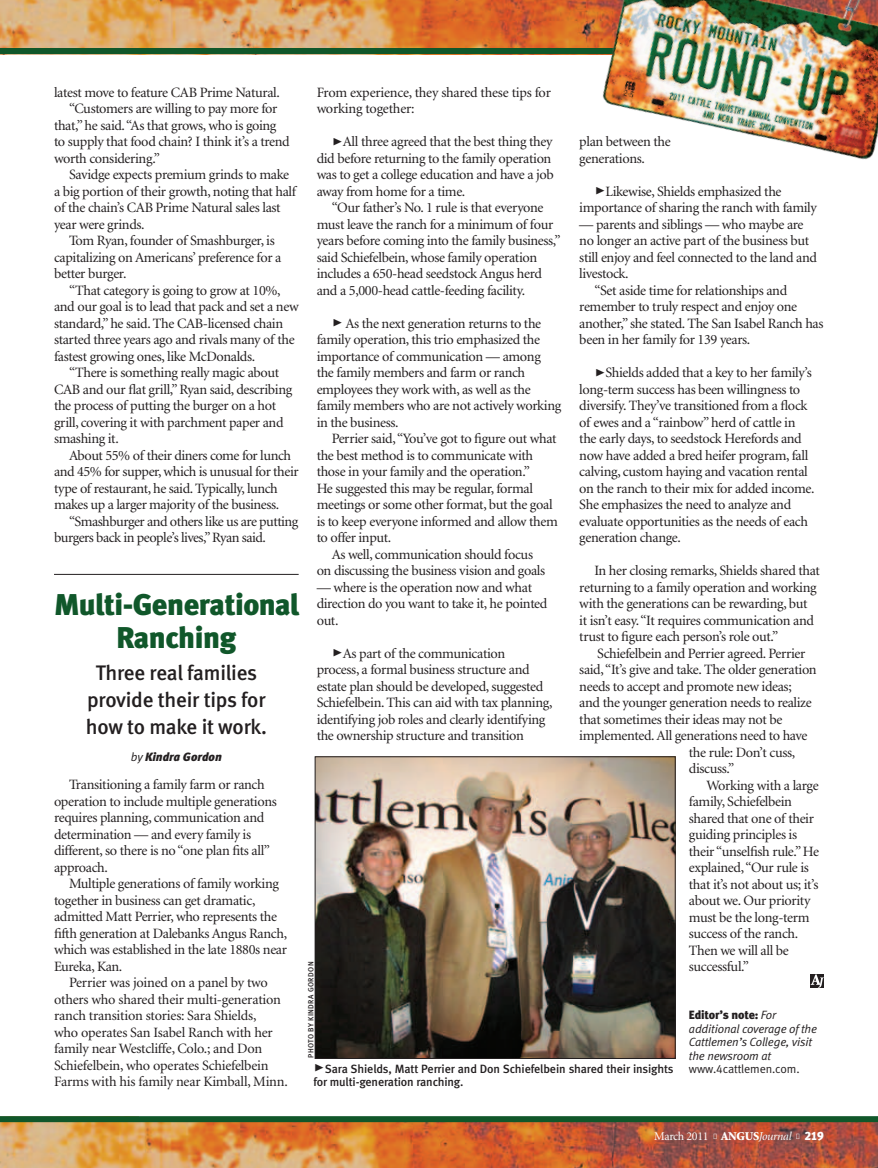
<style>
.page{position:relative;width:878px;height:1168px;background:#fff}
.page>*{position:absolute;margin:0;border:0;box-sizing:border-box;transform-origin:0 0}
.headline{font:30px/33px "Meta Black LF";letter-spacing:-.015em;color:#10572a;text-align:center}
.deck{font:21px/27px "Meta Medium LF";letter-spacing:-.01em;color:#231f20;text-align:center}
.body_text{font:14.25px/16.5px "Minion";letter-spacing:-.025em;color:#231f20}
.editor_s_note{font:italic 12px/13.5px "Meta Normal LF";letter-spacing:-.01em;color:#231f20}
.t1{font:12px/13.5px "Meta Medium LF";letter-spacing:-.01em;color:#231f20}
.t2{font:12px "Minion";letter-spacing:-.025em;color:#fff}
.byline{font:italic 12px "Meta Black LF";color:#231f20}
.photo_credit{font:7.5px "Meta Medium LF";letter-spacing:.05em;color:#231f20}
.s1{font-family:"Meta Normal LF"}
.s2{font-family:"Meta Black Caps Expert";font-size:21px}
.s3{font-family:"Meta Black LF";font-style:normal}
.s4{font-style:normal}
.s5{font-weight:900}
.s6{font-style:italic}
.s7{font-family:"Meta Black LF"}
</style>
<div class="page">
<hr style="left:54px;top:574px;width:244px;height:1px;background:#231f20">
<svg style="left:810px;top:974px;width:14px;height:14px"></svg>
<img style="left:0;top:1122px;width:878px;height:46px">
<img style="left:0;top:0;width:548px;height:48px">
<div style="left:0;top:48px;width:878px;height:6px;background:#10572a"></div>
<div style="left:0;top:1116px;width:878px;height:6px;background:#10572a"></div>
<img style="left:548px;top:0;width:330px;height:160px">
<img style="left:317px;top:758px;width:356px;height:298px">
<div style="left:315px;top:756px;width:360px;height:302px;border:1px solid #231f20"></div>
<p class="body_text" style="left:54px;top:84px;width:227px">latest move to feature CAB Prime Natural.</p>
<p class="body_text" style="left:54px;top:101px;width:237px;text-indent:15px">“Customers are willing to pay more for that,” he said. “As that grows, who is going to supply that food chain? I think it’s a trend worth considering.”</p>
<p class="body_text" style="left:54px;top:167px;width:243px;text-indent:15px">Savidge expects premium grinds to make a big portion of their growth, noting that half of the chain’s CAB Prime Natural sales last year were grinds.</p>
<p class="body_text" style="left:54px;top:233px;width:229px;text-indent:15px">Tom Ryan, founder of Smashburger, is capitalizing on Americans’ preference for a better burger.</p>
<p class="body_text" style="left:54px;top:282px;width:246px;text-indent:15px">“That category is going to grow at 10%, and our goal is to lead that pack and set a new standard,” he said. The CAB-licensed chain started three years ago and rivals many of the fastest growing ones, like McDonalds.</p>
<p class="body_text" style="left:54px;top:365px;width:240px;text-indent:15px">“There is something really magic about CAB and our flat grill,” Ryan said, describing the process of putting the burger on a hot grill, covering it with parchment paper and smashing it.</p>
<p class="body_text" style="left:54px;top:447px;width:246px;text-indent:15px">About 55% of their diners come for lunch and 45% for supper, which is unusual for their type of restaurant, he said. Typically, lunch makes up a larger majority of the business.</p>
<p class="body_text" style="left:54px;top:513px;width:246px;text-indent:15px">“Smashburger and others like us are putting burgers back in people’s lives,” Ryan said.</p>
<p class="headline" style="left:54px;top:588px;width:246px">Multi-Generational<br>Ranching</p>
<p class="deck" style="left:86px;top:659px;width:183px">Three real families provide their tips for how to make it work.</p>
<p class="byline" style="left:131px;top:749px;width:92px"><span class="s1">by</span> Kindra Gordon</p>
<p class="body_text" style="left:54px;top:777px;width:224px;text-indent:15px">Transitioning a family farm or ranch operation to include multiple generations requires planning, communication and determination — and every family is different, so there is no “one plan fits all” approach.</p>
<p class="body_text" style="left:54px;top:876px;width:234px;text-indent:15px">Multiple generations of family working together in business can get dramatic, admitted Matt Perrier, who represents the fifth generation at Dalebanks Angus Ranch, which was established in the late 1880s near Eureka, Kan.</p>
<p class="body_text" style="left:54px;top:975px;width:235px;text-indent:15px">Perrier was joined on a panel by two others who shared their multi-generation ranch transition stories: Sara Shields,<br>who operates San Isabel Ranch with her family near Westcliffe, Colo.; and Don Schiefelbein, who operates Schiefelbein Farms with his family near Kimball, Minn.</p>
<p class="body_text" style="left:316px;top:84px;width:236px">From experience, they shared these tips for working together:</p>
<p class="body_text" style="left:316px;top:134px;width:238px;text-indent:15px"><span class="s2">@</span>All three agreed that the best thing they did before returning to the family operation was to get a college education and have a job away from home for a time.</p>
<p class="body_text" style="left:316px;top:200px;width:245px;text-indent:15px">“Our father’s No. 1 rule is that everyone must leave the ranch for a minimum of four years before coming into the family business,” said Schiefelbein, whose family operation includes a 650-head seedstock Angus herd and a 5,000-head cattle-feeding facility.</p>
<p class="body_text" style="left:316px;top:315px;width:246px;text-indent:15px"><span class="s2">@</span> As the next generation returns to the family operation, this trio emphasized the importance of communication — among the family members and farm or ranch employees they work with, as well as the family members who are not actively working in the business.</p>
<p class="body_text" style="left:316px;top:431px;width:242px;text-indent:15px">Perrier said, “You’ve got to figure out what the best method is to communicate with those in your family and the operation.”<br>He suggested this may be regular, formal meetings or some other format, but the goal is to keep everyone informed and allow them to offer input.</p>
<p class="body_text" style="left:316px;top:546px;width:230px;text-align:center">As well, communication should focus<br>on discussing the business vision and goals</p>
<p class="body_text" style="left:316px;top:579px;width:232px">— where is the operation now and what direction do you want to take it, he pointed out.</p>
<p class="body_text" style="left:316px;top:645px;width:237px;text-indent:15px"><span class="s2">@</span>As part of the communication<br>process, a formal business structure and estate plan should be developed, suggested Schiefelbein. This can aid with tax planning, identifying job roles and clearly identifying the ownership structure and transition</p>
<p class="body_text" style="left:579px;top:134px;width:93px">plan between the generations.</p>
<p class="body_text" style="left:579px;top:183px;width:239px;text-indent:15px"><span class="s2">@</span>Likewise, Shields emphasized the importance of sharing the ranch with family</p>
<p class="body_text" style="left:579px;top:216px;width:239px">— parents and siblings — who maybe are no longer an active part of the business but still enjoy and feel connected to the land and livestock.</p>
<p class="body_text" style="left:579px;top:282px;width:246px;text-indent:15px">“Set aside time for relationships and remember to truly respect and enjoy one another,” she stated. The San Isabel Ranch has been in her family for 139 years.</p>
<p class="body_text" style="left:579px;top:365px;width:237px;text-indent:15px"><span class="s2">@</span>Shields added that a key to her family’s long-term success has been willingness to diversify. They’ve transitioned from a flock of ewes and a “rainbow” herd of cattle in the early days, to seedstock Herefords and now have added a bred heifer program, fall calving, custom haying and vacation rental on the ranch to their mix for added income.<br>She emphasizes the need to analyze and evaluate opportunities as the needs of each generation change.</p>
<p class="body_text" style="left:579px;top:563px;width:242px;text-indent:15px">In her closing remarks, Shields shared that returning to a family operation and working with the generations can be rewarding, but<br>it isn’t easy. “It requires communication and trust to figure each person’s role out.”</p>
<p class="body_text" style="left:597px;top:645px;width:209px">Schiefelbein and Perrier agreed. Perrier</p>
<p class="body_text" style="left:579px;top:662px;width:239px">said, “It’s give and take. The older generation</p>
<p class="body_text" style="left:579px;top:678px;width:214px">needs to accept and promote new ideas;</p>
<p class="body_text" style="left:579px;top:695px;width:234px">and the younger generation needs to realize</p>
<p class="body_text" style="left:579px;top:711px;width:205px">that sometimes their ideas may not be</p>
<p class="body_text" style="left:579px;top:728px;width:229px">implemented. All generations need to have</p>
<p class="body_text" style="left:689px;top:744px;width:108px">the rule: Don’t cuss,</p>
<p class="body_text" style="left:689px;top:761px;width:47px">discuss.”</p>
<p class="body_text" style="left:689px;top:777px;width:132px;text-indent:18px">Working with a large family, Schiefelbein shared that one of their guiding principles is their “unselfish rule.” He explained, “Our rule is that it’s not about us; it’s about we. Our priority must be the long-term success of the ranch.<br>Then we will all be successful.”</p>
<p class="editor_s_note" style="left:689px;top:1008px;width:130px"><span class="s3">Editor’s note:</span> For additional coverage of the<br>Cattlemen’s College, visit the newsroom at <span class="s4">www.4cattlemen.com.</span></p>
<p class="photo_credit" style="left:306px;top:1058px;width:98px;rotate:-90deg">PHOTO BY KINDRA GORDON</p>
<p class="t1" style="left:313px;top:1061px;width:362px"><span class="s2">@</span>Sara Shields, Matt Perrier and Don Schiefelbein shared their insights for multi-generation ranching.</p>
<p class="t2" style="left:654px;top:1130px;width:171px">March 2011 ■ <span class="s5">ANGUS</span><span class="s6">Journal</span> ■ <span class="s7">219</span></p>
</div>
